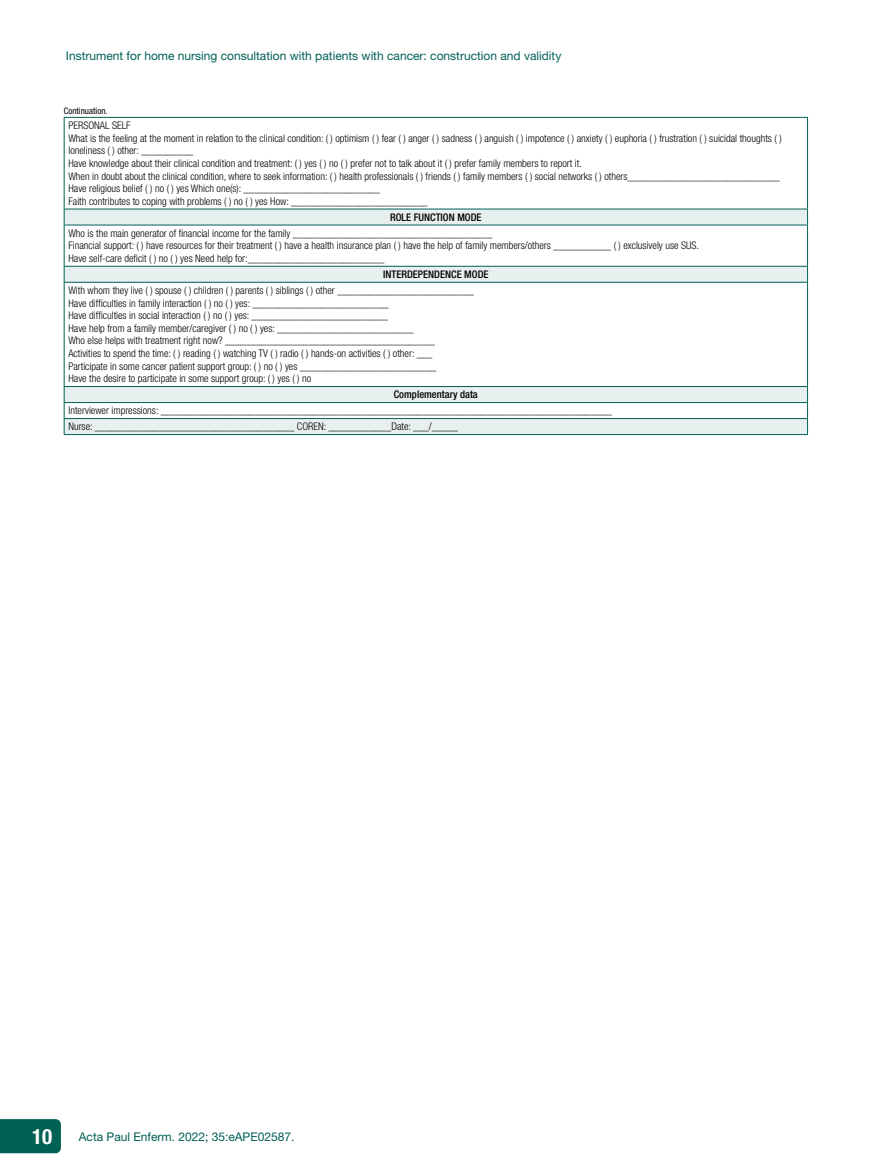
<style>
.page{position:relative;width:893px;height:1170px;background:#fff}
.page>*{position:absolute;margin:0;border:0;box-sizing:border-box;transform-origin:0 0}
.t1{font:700 condensed 21px "Helvetica Neue LT Std";color:#fff}
.t2{font:12px "Helvetica Neue LT Std";color:#006053}
.t3{font:300 condensed 10.5px/12.6px "Helvetica Neue LT Std";color:#000}
.t4{font:500 condensed 10.5px "Helvetica Neue LT Std";color:#000}
.t5{font:condensed 9px "Helvetica Neue LT Std";color:#000}
</style>
<div class="page">
<div style="left:0;top:1119px;width:61px;height:34px;background:#006053"></div>
<svg style="left:65px;top:210px;width:742px;height:224px"></svg>
<hr style="left:64px;top:117px;width:744px;height:1px;background:#006053">
<hr style="left:64px;top:118px;width:1px;height:91px;background:#006053">
<hr style="left:807px;top:118px;width:1px;height:91px;background:#006053">
<hr style="left:64px;top:209px;width:744px;height:1px;background:#006053">
<svg style="left:64px;top:209px;width:1px;height:16px"></svg>
<svg style="left:807px;top:209px;width:1px;height:16px"></svg>
<hr style="left:64px;top:225px;width:744px;height:1px;background:#006053">
<hr style="left:64px;top:225px;width:1px;height:41px;background:#006053">
<hr style="left:807px;top:225px;width:1px;height:41px;background:#006053">
<hr style="left:64px;top:266px;width:744px;height:1px;background:#006053">
<svg style="left:64px;top:266px;width:1px;height:16px"></svg>
<svg style="left:807px;top:266px;width:1px;height:16px"></svg>
<hr style="left:64px;top:282px;width:744px;height:1px;background:#006053">
<hr style="left:64px;top:282px;width:1px;height:104px;background:#006053">
<hr style="left:807px;top:282px;width:1px;height:104px;background:#006053">
<hr style="left:64px;top:386px;width:744px;height:1px;background:#006053">
<hr style="left:64px;top:402px;width:744px;height:1px;background:#006053">
<hr style="left:64px;top:418px;width:744px;height:1px;background:#006053">
<svg style="left:64px;top:387px;width:1px;height:47px"></svg>
<svg style="left:807px;top:387px;width:1px;height:47px"></svg>
<hr style="left:64px;top:434px;width:744px;height:1px;background:#006053">
<p class="t2" style="left:66px;top:48px;width:497px">Instrument for home nursing consultation with patients with cancer: construction and validity</p>
<p class="t5" style="left:64px;top:106px;width:45px">Continuation.</p>
<p class="t3" style="left:68px;top:119px;width:715px">PERSONAL SELF<br>What is the feeling at the moment in relation to the clinical condition: ( ) optimism ( ) fear ( ) anger ( ) sadness ( ) anguish ( ) impotence ( ) anxiety ( ) euphoria ( ) frustration ( ) suicidal thoughts ( ) loneliness ( ) other: __________<br>Have knowledge about their clinical condition and treatment: ( ) yes ( ) no ( ) prefer not to talk about it ( ) prefer family members to report it.<br>When in doubt about the clinical condition, where to seek information: ( ) health professionals ( ) friends ( ) family members ( ) social networks ( ) others_____________________________ Have religious belief ( ) no ( ) yes Which one(s): __________________________<br>Faith contributes to coping with problems ( ) no ( ) yes How: __________________________</p>
<p class="t4" style="left:390px;top:211px;width:93px">ROLE FUNCTION MODE</p>
<p class="t3" style="left:68px;top:227px;width:632px">Who is the main generator of financial income for the family ______________________________________<br>Financial support: ( ) have resources for their treatment ( ) have a health insurance plan ( ) have the help of family members/others ___________ ( ) exclusively use SUS.<br>Have self-care deficit ( ) no ( ) yes Need help for:__________________________</p>
<p class="t4" style="left:383px;top:268px;width:107px">INTERDEPENDENCE MODE</p>
<p class="t3" style="left:68px;top:284px;width:407px">With whom they live ( ) spouse ( ) children ( ) parents ( ) siblings ( ) other __________________________ Have difficulties in family interaction ( ) no ( ) yes: __________________________<br>Have difficulties in social interaction ( ) no ( ) yes: __________________________<br>Have help from a family member/caregiver ( ) no ( ) yes: __________________________<br>Who else helps with treatment right now? ________________________________________<br>Activities to spend the time: ( ) reading ( ) watching TV ( ) radio ( ) hands-on activities ( ) other: ___ Participate in some cancer patient support group: ( ) no ( ) yes __________________________<br>Have the desire to participate in some support group: ( ) yes ( ) no</p>
<p class="t4" style="left:394px;top:388px;width:85px">Complementary data</p>
<p class="t3" style="left:68px;top:402px;width:545px;line-height:16px">Interviewer impressions: ______________________________________________________________________________________<br>Nurse: ______________________________________ COREN: ____________Date: ___/_____</p>
<h1 class="t1" style="left:32px;top:1123px;width:22px">10</h1>
<p class="t2" style="left:79px;top:1129px;width:217px">Acta Paul Enferm. 2022; 35:eAPE02587.</p>
</div>
